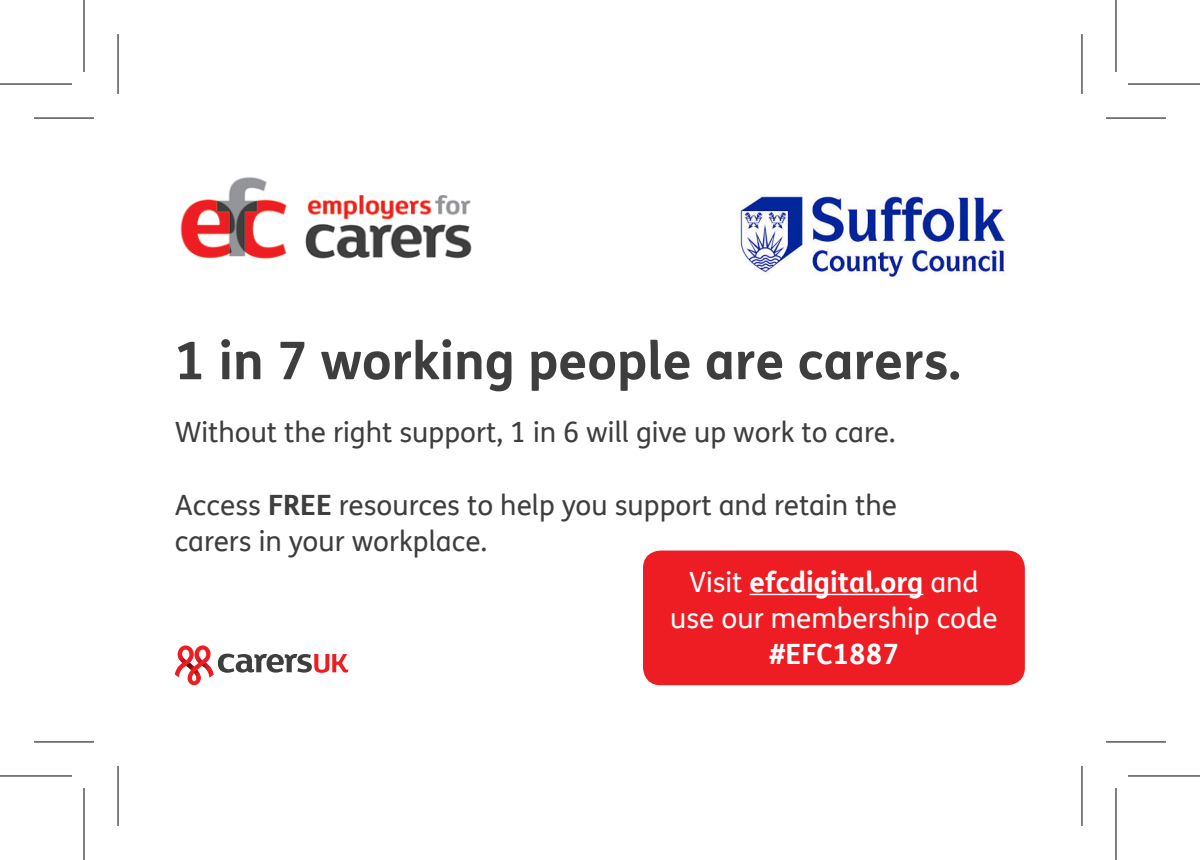
<style>
.page{position:relative;width:1200px;height:860px;background:#fff}
.page>*{position:absolute;margin:0;border:0;box-sizing:border-box;transform-origin:0 0}
.t1{font:700 52px "FS Me";color:#3e3e3f}
.t2{font:28px/36px "FS Me";color:#3e3e3f}
.t3{font:28px/36px "FS Me";color:#fff;text-align:center}
.t4{font:700 28px "FS Me";color:#fff}
.s1{font-weight:700}
</style>
<div class="page">
<img style="left:180px;top:177px;width:292px;height:82px">
<div style="left:643px;top:550px;width:382px;height:135px;background:#ee1d23;border-radius:18px"></div>
<hr style="left:749px;top:594px;width:174px;height:1px;background:#fff">
<svg style="left:175px;top:645px;width:173px;height:40px"></svg>
<img style="left:738px;top:194px;width:270px;height:83px">
<svg style="left:34px;top:742px;width:60px;height:1px"></svg>
<svg style="left:1106px;top:742px;width:60px;height:1px"></svg>
<svg style="left:1082px;top:34px;width:1px;height:60px"></svg>
<svg style="left:1082px;top:766px;width:1px;height:60px"></svg>
<hr style="left:34px;top:117px;width:60px;height:2px;background:#000">
<hr style="left:1106px;top:117px;width:60px;height:2px;background:#000">
<hr style="left:34px;top:741px;width:60px;height:1px;background:#000">
<hr style="left:1106px;top:741px;width:60px;height:1px;background:#000">
<hr style="left:117px;top:34px;width:2px;height:60px;background:#000">
<hr style="left:117px;top:766px;width:2px;height:60px;background:#000">
<hr style="left:1081px;top:34px;width:1px;height:60px;background:#000">
<hr style="left:1081px;top:766px;width:1px;height:60px;background:#000">
<svg style="left:0;top:776px;width:72px;height:1px"></svg>
<svg style="left:1128px;top:776px;width:72px;height:1px"></svg>
<svg style="left:1116px;top:0;width:1px;height:72px"></svg>
<svg style="left:1116px;top:788px;width:1px;height:72px"></svg>
<hr style="left:0;top:83px;width:72px;height:2px;background:#000">
<hr style="left:1128px;top:83px;width:72px;height:2px;background:#000">
<hr style="left:0;top:775px;width:72px;height:1px;background:#000">
<hr style="left:1128px;top:775px;width:72px;height:1px;background:#000">
<hr style="left:83px;top:0;width:2px;height:72px;background:#000">
<hr style="left:83px;top:788px;width:2px;height:72px;background:#000">
<hr style="left:1115px;top:0;width:1px;height:72px;background:#000">
<hr style="left:1115px;top:788px;width:1px;height:72px;background:#000">
<h1 class="t1" style="left:175px;top:320px;width:788px">1 in 7 working people are carers.</h1>
<p class="t2" style="left:175px;top:414px;width:722px">Without the right support, 1 in 6 will give up work to care.</p>
<p class="t2" style="left:175px;top:486px;width:724px">Access <span class="s1">FREE</span> resources to help you support and retain the carers in your workplace.</p>
<p class="t3" style="left:670px;top:564px;width:329px">Visit <span class="s1">efcdigital.org</span> and use our membership code</p>
<p class="t4" style="left:769px;top:633px;width:131px">#EFC1887</p>
</div>
